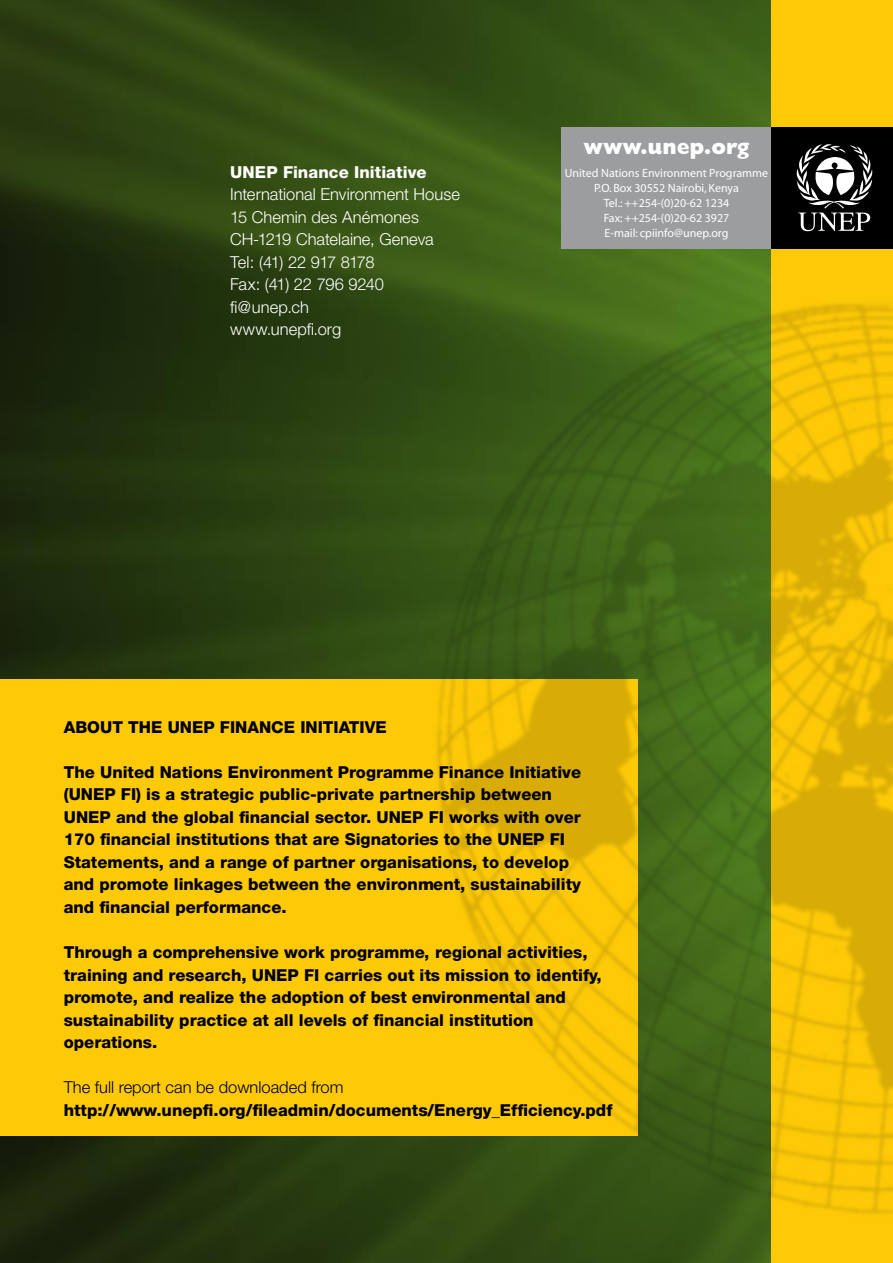
<style>
.page{position:relative;width:893px;height:1263px;background:#fff}
.page>*{position:absolute;margin:0;border:0;box-sizing:border-box;transform-origin:0 0}
.t1{font:800 21px "Gill Sans Std";color:#fff}
.t2{font:800 16.5px/22.5px "Helvetica Neue";color:#000}
.t3{font:300 16.5px/22.5px "Helvetica Neue";color:#fff}
.t4{font:300 16.5px "Helvetica Neue";color:#000}
.t5{font:800 16.5px "Helvetica Neue";letter-spacing:.005em;color:#fff}
.t6{font:12px/15px "Myriad";color:#fff;text-align:center}
</style>
<div class="page">
<img style="left:0;top:0;width:772px;height:1263px">
<div style="left:772px;top:0;width:121px;height:1263px;background:#feca08"></div>
<div style="left:0;top:679px;width:637px;height:456px;background:#feca08"></div>
<img style="left:425px;top:293px;width:468px;height:933px">
<div style="left:561px;top:128px;width:211px;height:121px;background:#9c9d9f"></div>
<div style="left:772px;top:128px;width:121px;height:121px;background:#000"></div>
<svg style="left:797px;top:144px;width:75px;height:87px"></svg>
<p class="t5" style="left:230px;top:162px;width:198px">UNEP Finance Initiative</p>
<p class="t3" style="left:230px;top:183px;width:231px">International Environment House<br>15 Chemin des Anémones<br>CH-1219 Chatelaine, Geneva<br>Tel: (41) 22 917 8178<br>Fax: (41) 22 796 9240 fi@unep.ch<br>www.unepfi.org</p>
<p class="t1" style="left:584px;top:134px;width:167px">www.unep.org</p>
<p class="t6" style="left:565px;top:166px;width:205px">United Nations Environment Programme<br>P.O. Box 30552 Nairobi, Kenya<br>Tel.: ++254-(0)20-62 1234<br>Fax: ++254-(0)20-62 3927<br>E-mail: cpiinfo@unep.org</p>
<p class="t2" style="left:64px;top:716px;width:325px">ABOUT THE UNEP FINANCE INITIATIVE</p>
<p class="t2" style="left:64px;top:761px;width:519px">The United Nations Environment Programme Finance Initiative (UNEP FI) is a strategic public-private partnership between UNEP and the global financial sector. UNEP FI works with over 170 financial institutions that are Signatories to the UNEP FI Statements, and a range of partner organisations, to develop and promote linkages between the environment, sustainability and financial performance.</p>
<p class="t2" style="left:64px;top:941px;width:539px">Through a comprehensive work programme, regional activities, training and research, UNEP FI carries out its mission to identify, promote, and realize the adoption of best environmental and sustainability practice at all levels of financial institution operations.</p>
<p class="t4" style="left:64px;top:1077px;width:281px">The full report can be downloaded from</p>
<p class="t2" style="left:64px;top:1098px;width:550px">http://www.unepfi.org/fileadmin/documents/Energy_Efficiency.pdf</p>
</div>
